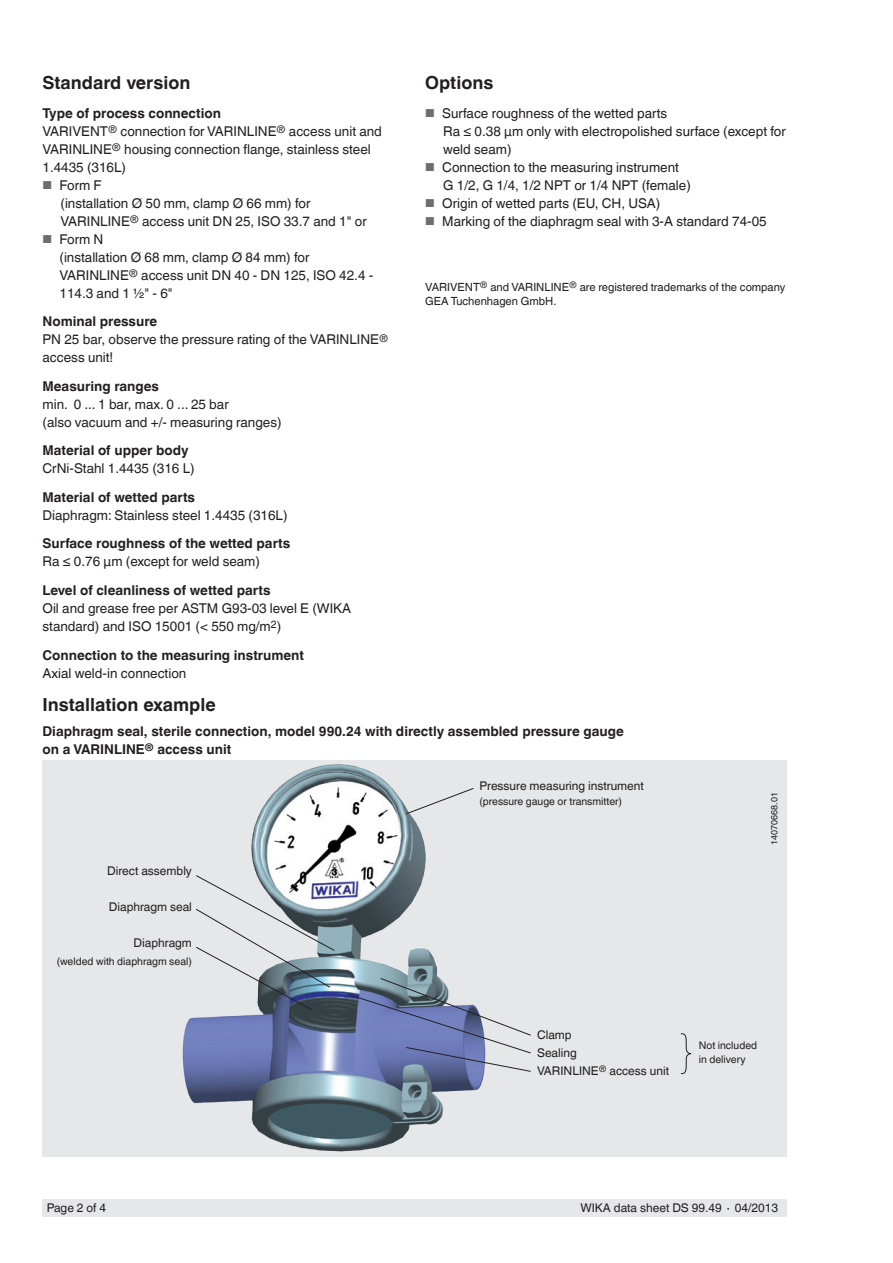
<style>
.page{position:relative;width:893px;height:1263px;background:#fff}
.page>*{position:absolute;margin:0;border:0;box-sizing:border-box;transform-origin:0 0}
.t1{font:700 18px "Helvetica World";color:#231f20}
.t2{font:13.5px/18px "Helvetica World";color:#231f20}
.t3{font:700 13.5px/18px "Helvetica World";color:#231f20}
.t4{font:12px/18px "Helvetica World";color:#231f20}
.t5{font:11.25px/14.2px "Helvetica World";color:#231f20}
.t6{font:10.5px/13.5px "Helvetica World";color:#231f20}
.t7{font:9px "Helvetica World";color:#231f20}
.s1{font-weight:700}
.s2{font-size:11.55px;color:#6c6d70}
</style>
<div class="page">
<div style="left:43px;top:1199px;width:744px;height:17px;background:#e6e7e9"></div>
<div style="left:43px;top:760px;width:744px;height:397px;background:#e6e7e9"></div>
<img style="left:182px;top:764px;width:303px;height:388px">
<svg style="left:680px;top:1033px;width:11px;height:41px"></svg>
<svg style="left:406px;top:788px;width:68px;height:26px"></svg>
<svg style="left:195px;top:875px;width:140px;height:135px"></svg>
<svg style="left:348px;top:978px;width:183px;height:94px"></svg>
<h1 class="t1" style="left:43px;top:73px;width:149px">Standard version</h1>
<p class="t2" style="left:43px;top:104px;width:341px"><span class="s1">Type of process connection<br></span>VARIVENT<sup>®</sup> connection for VARINLINE<sup>®</sup> access unit and VARINLINE<sup>®</sup> housing connection flange, stainless steel 1.4435 (316L)</p>
<p class="t2" style="left:61px;top:176px;width:308px;text-indent:-18px"><span class="s2">■</span> Form F<br>(installation Ø 50 mm, clamp Ø 66 mm) for<br>VARINLINE<sup>®</sup> access unit DN 25, ISO 33.7 and 1" or</p>
<p class="t2" style="left:60px;top:230px;width:315px;text-indent:-17px"><span class="s2">■</span> Form N<br>(installation Ø 68 mm, clamp Ø 84 mm) for<br>VARINLINE<sup>®</sup> access unit DN 40 - DN 125, ISO 42.4 -<br>114.3 and 1 ½" - 6"</p>
<p class="t2" style="left:43px;top:313px;width:347px"><span class="s1">Nominal pressure<br></span>PN 25 bar, observe the pressure rating of the VARINLINE<sup>® </sup>access unit!</p>
<p class="t3" style="left:43px;top:377px;width:118px">Measuring ranges</p>
<p class="t2" style="left:43px;top:395px;width:241px">min. 0 ... 1 bar, max. 0 ... 25 bar<br>(also vacuum and +/- measuring ranges)</p>
<p class="t3" style="left:43px;top:442px;width:148px">Material of upper body</p>
<p class="t2" style="left:43px;top:460px;width:154px">CrNi-Stahl 1.4435 (316 L)</p>
<p class="t3" style="left:43px;top:488px;width:154px">Material of wetted parts</p>
<p class="t2" style="left:43px;top:506px;width:247px">Diaphragm: Stainless steel 1.4435 (316L)</p>
<p class="t3" style="left:43px;top:535px;width:249px">Surface roughness of the wetted parts</p>
<p class="t2" style="left:43px;top:553px;width:219px">Ra ≤ 0.76 µm (except for weld seam)</p>
<p class="t3" style="left:43px;top:581px;width:229px">Level of cleanliness of wetted parts</p>
<p class="t2" style="left:43px;top:599px;width:310px">Oil and grease free per ASTM G93-03 level E (WIKA standard) and ISO 15001 (&lt; 550 mg/m<sup>2</sup>)</p>
<p class="t3" style="left:43px;top:646px;width:263px">Connection to the measuring instrument</p>
<p class="t2" style="left:43px;top:664px;width:145px">Axial weld-in connection</p>
<h1 class="t1" style="left:425px;top:73px;width:70px">Options</h1>
<p class="t2" style="left:443px;top:104px;width:344px;text-indent:-18px"><span class="s2">■</span> Surface roughness of the wetted parts<br>Ra ≤ 0.38 µm only with electropolished surface (except for weld seam)</p>
<p class="t2" style="left:443px;top:158px;width:249px;text-indent:-18px"><span class="s2">■</span> Connection to the measuring instrument<br>G 1/2, G 1/4, 1/2 NPT or 1/4 NPT (female)</p>
<p class="t2" style="left:425px;top:194px;width:237px"><span class="s2">■</span> Origin of wetted parts (EU, CH, USA)</p>
<p class="t2" style="left:425px;top:212px;width:343px"><span class="s2">■</span> Marking of the diaphragm seal with 3-A standard 74-05</p>
<p class="t5" style="left:425px;top:280px;width:362px">VARIVENT<sup>®</sup> and VARINLINE<sup>®</sup> are registered trademarks of the company<br>GEA Tuchenhagen GmbH.</p>
<h1 class="t1" style="left:43px;top:694px;width:175px">Installation example</h1>
<p class="t3" style="left:43px;top:723px;width:583px">Diaphragm seal, sterile connection, model 990.24 with directly assembled pressure gauge on a VARINLINE<sup>®</sup> access unit</p>
<p class="t4" style="left:107px;top:862px;width:86px">Direct assembly</p>
<p class="t4" style="left:109px;top:898px;width:85px">Diaphragm seal</p>
<p class="t4" style="left:134px;top:934px;width:60px">Diaphragm</p>
<p class="t6" style="left:57px;top:954px;width:137px">(welded with diaphragm seal)</p>
<p class="t4" style="left:479px;top:777px;width:166px">Pressure measuring instrument</p>
<p class="t6" style="left:479px;top:795px;width:144px">(pressure gauge or transmitter)</p>
<p class="t4" style="left:537px;top:1026px;width:133px">Clamp<br>Sealing<br>VARINLINE<sup>®</sup> access unit</p>
<p class="t7" style="left:769px;top:845px;width:54px;rotate:-90deg">14070668.01</p>
<p class="t6" style="left:699px;top:1039px;width:60px">Not included in delivery</p>
<p class="t4" style="left:47px;top:1199px;width:61px">Page 2 of 4</p>
<p class="t4" style="left:580px;top:1199px;width:199px">WIKA data sheet DS 99.49 ∙ 04/2013</p>
</div>
